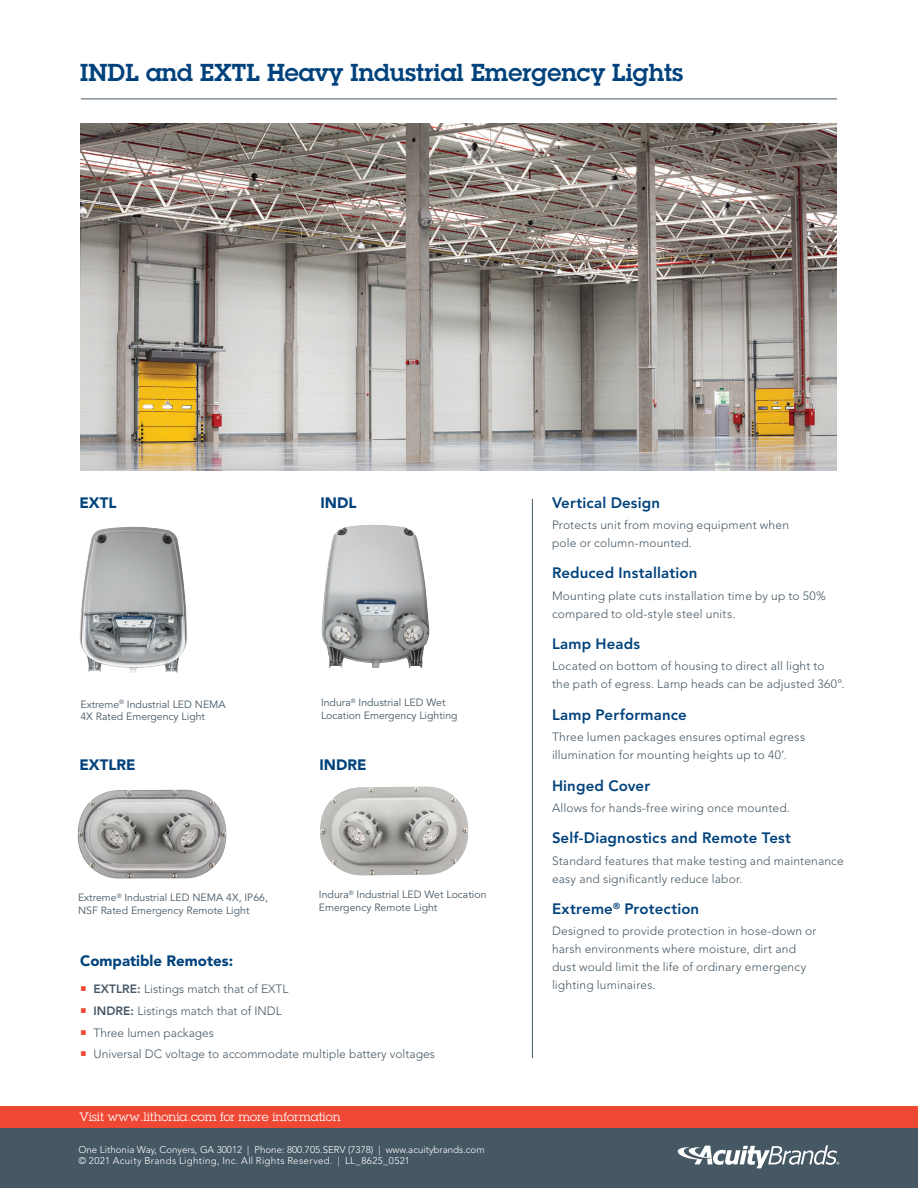
<style>
.page{position:relative;width:918px;height:1188px;background:#fff}
.page>*{position:absolute;margin:0;border:0;box-sizing:border-box;transform-origin:0 0}
.Subheads{font:600 24px "Lubalin Graph Std";color:#01427c}
.t1{font:800 15px "Avenir LT Std";letter-spacing:.01em;color:#01427c}
.t2{font:900 15px "Avenir LT Std";color:#01427c}
.Bullets_copy{font:300 12px/18px "Avenir LT Std";letter-spacing:.015em;color:#475865}
.t3{font:12px "Lubalin Graph Std";color:#fff}
.Order_Info_-_Text{font:10.5px/12.6px "Avenir LT Std";color:#475865}
.t4{font:300 9.75px "Avenir LT Std";color:#fff}
.t5{font:300 9.75px "Avenir LT Std";letter-spacing:.035em;color:#fff}
.s1{font-weight:800}
</style>
<div class="page">
<hr style="left:532px;top:499px;width:1px;height:559px;background:#475865">
<div style="left:0;top:1127px;width:918px;height:61px;background:#475865"></div>
<svg style="left:678px;top:1145px;width:161px;height:23px"></svg>
<hr style="left:81px;top:99px;width:756px;height:1px;background:#475865">
<div style="left:0;top:1106px;width:918px;height:22px;background:#ef4835"></div>
<img style="left:80px;top:123px;width:757px;height:348px">
<img style="left:80px;top:527px;width:108px;height:146px">
<img style="left:321px;top:525px;width:108px;height:143px">
<img style="left:78px;top:790px;width:148px;height:89px">
<img style="left:320px;top:786px;width:148px;height:90px">
<p class="Subheads" style="left:80px;top:56px;width:605px">INDL and EXTL Heavy Industrial Emergency Lights</p>
<p class="t2" style="left:80px;top:494px;width:38px">EXTL</p>
<p class="t2" style="left:321px;top:494px;width:38px">INDL</p>
<p class="Order_Info_-_Text" style="left:80px;top:698px;width:147px">Extreme<sup>®</sup> Industrial LED NEMA<br>4X Rated Emergency Light</p>
<p class="Order_Info_-_Text" style="left:321px;top:697px;width:138px">Indura<sup>®</sup> Industrial LED Wet<br>Location Emergency Lighting</p>
<p class="t2" style="left:80px;top:756px;width:58px">EXTLRE</p>
<p class="t2" style="left:320px;top:756px;width:49px">INDRE</p>
<p class="Order_Info_-_Text" style="left:78px;top:892px;width:191px">Extreme<sup>®</sup> Industrial LED NEMA 4X, IP66,<br>NSF Rated Emergency Remote Light</p>
<p class="Order_Info_-_Text" style="left:319px;top:889px;width:169px">Indura<sup>®</sup> Industrial LED Wet Location<br>Emergency Remote Light</p>
<p class="t2" style="left:80px;top:951px;width:155px">Compatible Remotes:</p>
<p class="Bullets_copy" style="left:94px;top:980px;width:196px"><span class="s1">EXTLRE:</span> Listings match that of EXTL</p>
<p class="Bullets_copy" style="left:94px;top:1002px;width:190px"><span class="s1">INDRE:</span> Listings match that of INDL</p>
<p class="Bullets_copy" style="left:94px;top:1024px;width:122px">Three lumen packages</p>
<p class="Bullets_copy" style="left:94px;top:1045px;width:343px">Universal DC voltage to accommodate multiple battery voltages</p>
<p class="t3" style="left:80px;top:1109px;width:263px">Visit www.lithonia.com for more information</p>
<p class="t4" style="left:78px;top:1143px;width:408px">One Lithonia Way, Conyers, GA 30012 | Phone: 800.705.SERV (7378) | www.acuitybrands.com</p>
<p class="t5" style="left:78px;top:1155px;width:333px">© 2021 Acuity Brands Lighting, Inc. All Rights Reserved. | LL_8625_0521</p>
<p class="t1" style="left:552px;top:494px;width:110px">Vertical Design</p>
<p class="Bullets_copy" style="left:552px;top:516px;width:239px">Protects unit from moving equipment when pole or column-mounted.</p>
<p class="t1" style="left:552px;top:564px;width:147px">Reduced Installation</p>
<p class="Bullets_copy" style="left:552px;top:587px;width:275px">Mounting plate cuts installation time by up to 50% compared to old-style steel units.</p>
<p class="t1" style="left:552px;top:635px;width:90px">Lamp Heads</p>
<p class="Bullets_copy" style="left:552px;top:657px;width:294px">Located on bottom of housing to direct all light to the path of egress. Lamp heads can be adjusted 360°.</p>
<p class="t1" style="left:552px;top:706px;width:136px">Lamp Performance</p>
<p class="Bullets_copy" style="left:552px;top:728px;width:255px">Three lumen packages ensures optimal egress illumination for mounting heights up to 40’.</p>
<p class="t1" style="left:552px;top:777px;width:100px">Hinged Cover</p>
<p class="Bullets_copy" style="left:552px;top:799px;width:240px">Allows for hands-free wiring once mounted.</p>
<p class="t1" style="left:552px;top:829px;width:241px">Self-Diagnostics and Remote Test</p>
<p class="Bullets_copy" style="left:552px;top:851px;width:293px">Standard features that make testing and maintenance easy and significantly reduce labor.</p>
<p class="t1" style="left:552px;top:900px;width:149px">Extreme<sup>®</sup> Protection</p>
<p class="Bullets_copy" style="left:552px;top:922px;width:266px">Designed to provide protection in hose-down or harsh environments where moisture, dirt and dust would limit the life of ordinary emergency lighting luminaires.</p>
</div>
